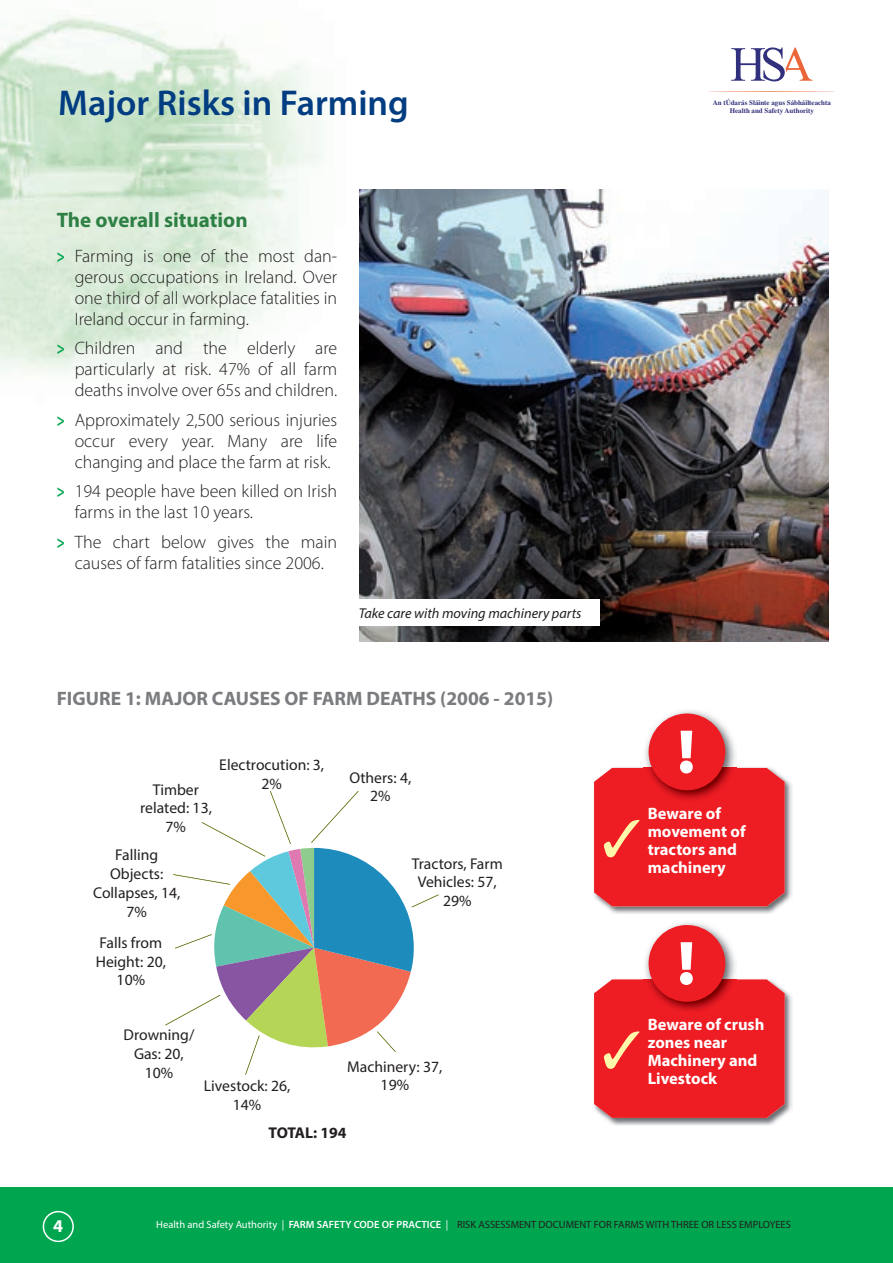
<style>
.page{position:relative;width:893px;height:1263px;background:#fff}
.page>*{position:absolute;margin:0;border:0;box-sizing:border-box;transform-origin:0 0}
.t1{font:900 62.4px "Myriad Pro";color:#fff}
.t2{font:600 36px "Myriad Pro";color:#023d82}
.t3{font:700 21px "Myriad Pro";color:#2e8045}
.t4{font:700 19.5px "Myriad Pro";color:#7a7c7f}
.t5{font:300 18px/21px "Myriad Pro";color:#231f20;text-align:justify}
.t6{font:700 18px "Myriad Pro";color:#fff}
.t7{font:700 16.5px/18px "Myriad Pro";color:#fff}
.t8{font:15.6px/18.8px "Myriad Pro";color:#231f20;text-align:center}
.t9{font:700 15.6px "Myriad Pro";letter-spacing:-.015em;color:#231f20}
.t10{font:italic 14.25px "Myriad Pro";color:#231f20}
.t11{font:10.5px "Myriad Pro";color:#231f20}
.t12{font:700 7.05px/8.4px "Times";color:#31307d;text-align:center}
.s1{font-weight:700;color:#00a54f}
.s2{color:#fff}
.s3{font-weight:600;color:#fff}
</style>
<div class="page">
<div style="left:0;top:1187px;width:893px;height:76px;background:#00a54f"></div>
<div style="left:43px;top:1211px;width:31px;height:31px;border:2px solid #fff;border-radius:50%"></div>
<img style="left:0;top:15px;width:398px;height:358px">
<img style="left:359px;top:190px;width:470px;height:451px">
<svg style="left:165px;top:791px;width:274px;height:284px"></svg>
<img style="left:605px;top:767px;width:187px;height:147px">
<img style="left:605px;top:990px;width:187px;height:136px">
<img style="left:643px;top:710px;width:94px;height:58px">
<div style="left:649px;top:713px;width:76px;height:77px;background:#ee1d23;border-radius:50%"></div>
<img style="left:645px;top:922px;width:90px;height:57px">
<div style="left:649px;top:925px;width:76px;height:77px;background:#ee1d23;border-radius:50%"></div>
<svg style="left:708px;top:91px;width:127px;height:1px"></svg>
<svg style="left:731px;top:47px;width:81px;height:34px"></svg>
<div style="left:346px;top:600px;width:254px;height:26px;background:#fff"></div>
<div style="left:594px;top:768px;width:191px;height:138px;background:#ee1d23"></div>
<svg style="left:594px;top:979px;width:191px;height:139px;background:#eb2026"></svg>
<h2 class="t2" style="left:58px;top:80px;width:352px">Major Risks in Farming</h2>
<p class="t12" style="left:713px;top:97px;width:120px">An tÚdarás Sláinte agus Sábháilteachta<br>Health and Safety Authority</p>
<p class="t3" style="left:57px;top:206px;width:192px">The overall situation</p>
<p class="t5" style="left:75px;top:246px;width:264px;text-indent:-18px"><span class="s1">&gt;</span> Farming is one of the most dan&shy;gerous occupations in Ireland. Over one third of all workplace fatalities in Ireland occur in farming.</p>
<p class="t5" style="left:75px;top:338px;width:264px;text-indent:-18px"><span class="s1">&gt;</span> Children and the elderly are particularly at risk. 47% of all farm deaths involve over 65s and children.</p>
<p class="t5" style="left:75px;top:410px;width:264px;text-indent:-18px"><span class="s1">&gt;</span> Approximately 2,500 serious injuries occur every year. Many are life changing and place the farm at risk.</p>
<p class="t5" style="left:75px;top:481px;width:264px;text-indent:-18px"><span class="s1">&gt;</span> 194 people have been killed on Irish farms in the last 10 years.</p>
<p class="t5" style="left:57px;top:532px;width:282px;text-align:center"><span class="s1">&gt;</span> The chart below gives the main causes of farm fatalities since 2006.</p>
<p class="t10" style="left:359px;top:605px;width:224px">Take care with moving machinery parts</p>
<p class="t4" style="left:57px;top:686px;width:498px">FIGURE 1: MAJOR CAUSES OF FARM DEATHS (2006 - 2015)</p>
<p class="t8" style="left:140px;top:780px;width:73px">Timber related: 13,<br>7%</p>
<p class="t8" style="left:93px;top:845px;width:89px">Falling<br>Objects:<br>Collapses, 14,<br>7%</p>
<p class="t8" style="left:96px;top:933px;width:72px">Falls from<br>Height: 20,<br>10%</p>
<p class="t8" style="left:219px;top:756px;width:106px">Electrocution: 3,<br>2%</p>
<p class="t8" style="left:124px;top:1025px;width:72px">Drowning/<br>Gas: 20,<br>10%</p>
<p class="t8" style="left:204px;top:1076px;width:88px">Livestock: 26,<br>14%</p>
<p class="t8" style="left:349px;top:768px;width:63px">Others: 4,<br>2%</p>
<p class="t8" style="left:412px;top:854px;width:92px">Tractors, Farm<br>Vehicles: 57,<br>29%</p>
<p class="t8" style="left:347px;top:1057px;width:97px">Machinery: 37,<br>19%</p>
<p class="t9" style="left:269px;top:1122px;width:79px">TOTAL: 194</p>
<h1 class="t1" style="left:677px;top:716px;width:19px">!</h1>
<p class="t7" style="left:648px;top:804px;width:99px">Beware of movement of tractors and machinery</p>
<h1 class="t1" style="left:677px;top:928px;width:19px">!</h1>
<p class="t7" style="left:648px;top:1015px;width:118px">Beware of crush zones near<br>Machinery and<br>Livestock</p>
<p class="t6" style="left:53px;top:1214px;width:11px">4</p>
<p class="t11" style="left:156px;top:1218px;width:636px"><span class="s2">Health and Safety Authority |</span> <span class="s3">FARM SAFETY CODE OF PRACTICE</span> <span class="s2">|</span> RISK ASSESSMENT DOCUMENT FOR FARMS WITH THREE OR LESS EMPLOYEES</p>
</div>
